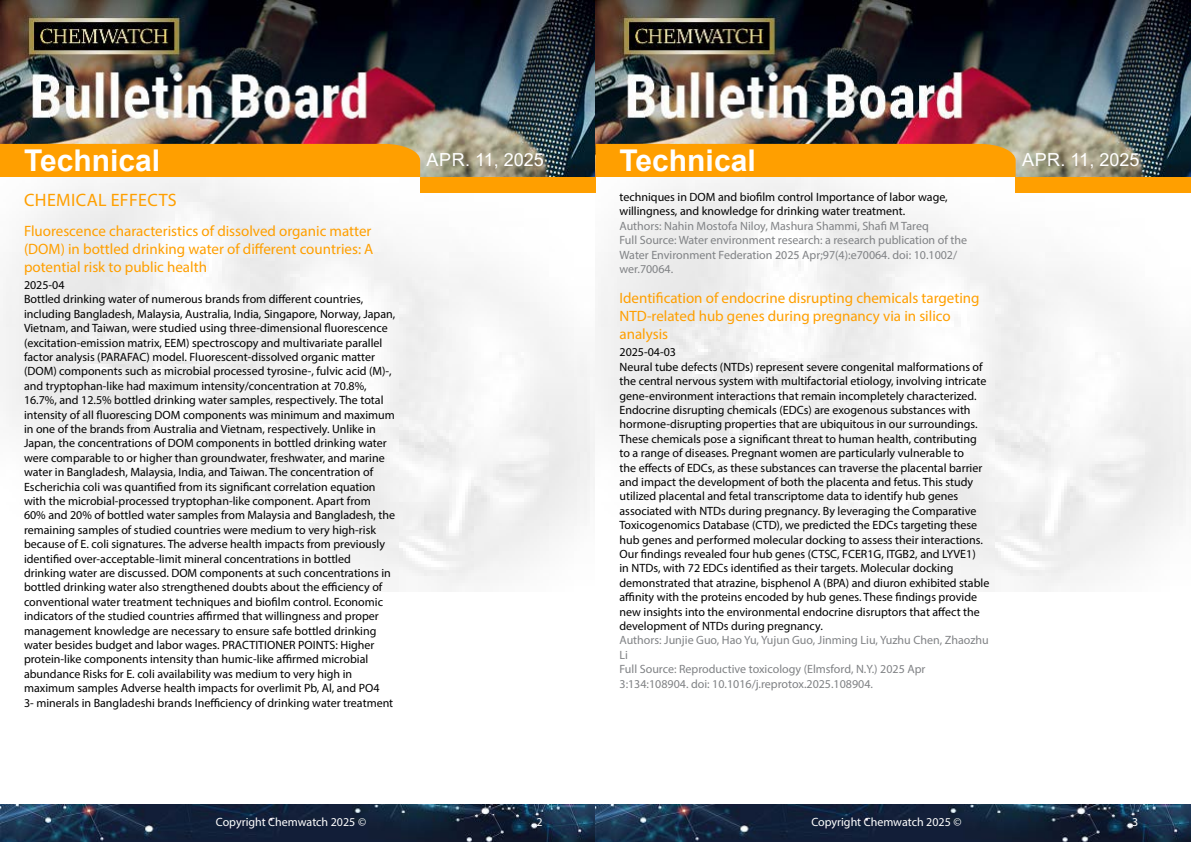
<style>
.page{position:relative;width:1191px;height:842px;background:#fff}
.page>*{position:absolute;margin:0;border:0;box-sizing:border-box;transform-origin:0 0}
.t1{font:700 30px "Arial";color:#fff}
.t2{font:18px "Arial";color:#fff}
.t3{font:18px "Myriad Pro";letter-spacing:.02em;color:#ff9f00}
.t4{font:15px/18px "Myriad Pro";color:#ff9f00}
.t5{font:12px/14.4px "Myriad Pro";color:#000}
.t6{font:12px/14.4px "Myriad Pro";color:#808285}
.t7{font:12px "Myriad Pro";color:#fff}
</style>
<div class="page">
<img style="left:0;top:0;width:1191px;height:592px">
<div style="left:420px;top:177px;width:175px;height:15px;background:#ff9f00"></div>
<div style="left:1015px;top:177px;width:176px;height:15px;background:#ff9f00"></div>
<div style="left:0;top:144px;width:420px;height:33px;background:#ff9f00"></div>
<div style="left:595px;top:144px;width:420px;height:33px;background:#ff9f00"></div>
<img style="left:0;top:804px;width:1191px;height:38px">
<h1 class="t1" style="left:24px;top:139px;width:138px">Technical</h1>
<h2 class="t3" style="left:24px;top:188px;width:154px">CHEMICAL EFFECTS</h2>
<p class="t4" style="left:24px;top:221px;width:351px">Fluorescence characteristics of dissolved organic matter (DOM) in bottled drinking water of different countries: A potential risk to public health</p>
<p class="t5" style="left:24px;top:277px;width:373px">2025-04<br>Bottled drinking water of numerous brands from different countries, including Bangladesh, Malaysia, Australia, India, Singapore, Norway, Japan, Vietnam, and Taiwan, were studied using three-dimensional fluorescence (excitation-emission matrix, EEM) spectroscopy and multivariate parallel factor analysis (PARAFAC) model. Fluorescent-dissolved organic matter (DOM) components such as microbial processed tyrosine-, fulvic acid (M)-, and tryptophan-like had maximum intensity/concentration at 70.8%, 16.7%, and 12.5% bottled drinking water samples, respectively. The total intensity of all fluorescing DOM components was minimum and maximum in one of the brands from Australia and Vietnam, respectively. Unlike in Japan, the concentrations of DOM components in bottled drinking water were comparable to or higher than groundwater, freshwater, and marine water in Bangladesh, Malaysia, India, and Taiwan. The concentration of Escherichia coli was quantified from its significant correlation equation with the microbial-processed tryptophan-like component. Apart from 60% and 20% of bottled water samples from Malaysia and Bangladesh, the remaining samples of studied countries were medium to very high-risk because of E. coli signatures. The adverse health impacts from previously identified over-acceptable-limit mineral concentrations in bottled drinking water are discussed. DOM components at such concentrations in bottled drinking water also strengthened doubts about the efficiency of conventional water treatment techniques and biofilm control. Economic indicators of the studied countries affirmed that willingness and proper management knowledge are necessary to ensure safe bottled drinking water besides budget and labor wages. PRACTITIONER POINTS: Higher protein-like components intensity than humic-like affirmed microbial abundance Risks for E. coli availability was medium to very high in maximum samples Adverse health impacts for overlimit Pb, Al, and PO4<br>3- minerals in Bangladeshi brands Inefficiency of drinking water treatment</p>
<h2 class="t2" style="left:426px;top:148px;width:119px">Apr. 11, 2025</h2>
<h1 class="t1" style="left:619px;top:139px;width:138px">Technical</h1>
<h2 class="t2" style="left:1022px;top:148px;width:119px">Apr. 11, 2025</h2>
<p class="t5" style="left:619px;top:190px;width:330px">techniques in DOM and biofilm control Importance of labor wage, willingness, and knowledge for drinking water treatment.</p>
<p class="t6" style="left:619px;top:218px;width:349px">Authors: Nahin Mostofa Niloy, Mashura Shammi, Shafi M Tareq<br>Full Source: Water environment research: a research publication of the Water Environment Federation 2025 Apr;97(4):e70064. doi: 10.1002/ wer.70064.</p>
<p class="t4" style="left:619px;top:289px;width:362px">Identification of endocrine disrupting chemicals targeting<br>NTD-related hub genes during pregnancy via in silico analysis</p>
<p class="t5" style="left:619px;top:345px;width:371px">2025-04-03<br>Neural tube defects (NTDs) represent severe congenital malformations of the central nervous system with multifactorial etiology, involving intricate gene-environment interactions that remain incompletely characterized.<br>Endocrine disrupting chemicals (EDCs) are exogenous substances with hormone-disrupting properties that are ubiquitous in our surroundings.<br>These chemicals pose a significant threat to human health, contributing to a range of diseases. Pregnant women are particularly vulnerable to<br>the effects of EDCs, as these substances can traverse the placental barrier and impact the development of both the placenta and fetus. This study utilized placental and fetal transcriptome data to identify hub genes associated with NTDs during pregnancy. By leveraging the Comparative Toxicogenomics Database (CTD), we predicted the EDCs targeting these hub genes and performed molecular docking to assess their interactions.<br>Our findings revealed four hub genes (CTSC, FCER1G, ITGB2, and LYVE1)<br>in NTDs, with 72 EDCs identified as their targets. Molecular docking demonstrated that atrazine, bisphenol A (BPA) and diuron exhibited stable affinity with the proteins encoded by hub genes. These findings provide new insights into the environmental endocrine disruptors that affect the development of NTDs during pregnancy.</p>
<p class="t6" style="left:619px;top:633px;width:371px">Authors: Junjie Guo, Hao Yu, Yujun Guo, Jinming Liu, Yuzhu Chen, Zhaozhu Li<br>Full Source: Reproductive toxicology (Elmsford, N.Y.) 2025 Apr 3:134:108904. doi: 10.1016/j.reprotox.2025.108904.</p>
<p class="t7" style="left:216px;top:815px;width:152px">Copyright Chemwatch 2025 ©</p>
<p class="t7" style="left:536px;top:815px;width:8px">2</p>
<p class="t7" style="left:811px;top:815px;width:152px">Copyright Chemwatch 2025 ©</p>
<p class="t7" style="left:1132px;top:815px;width:8px">3</p>
</div>
